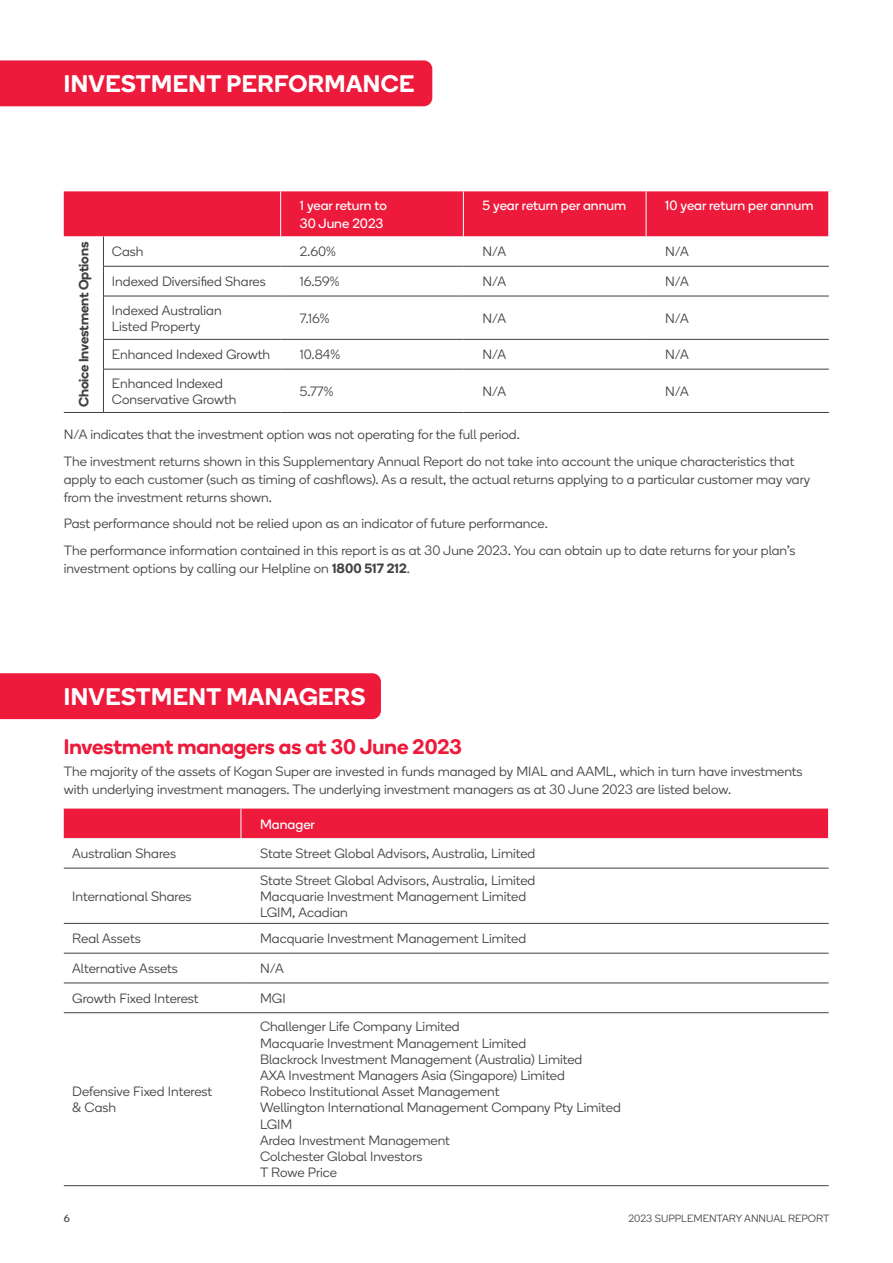
<style>
.page{position:relative;width:893px;height:1263px;background:#fff}
.page>*{position:absolute;margin:0;border:0;box-sizing:border-box;transform-origin:0 0}
.t1{font:600 24px "Boing";letter-spacing:.02em;color:#fff}
.t2{font:600 21px "Boing";color:#ed1a3b}
.t3{font:300 13.5px/16.2px "Boing";color:#414042}
.t4{font:13.5px/18px "Boing";color:#fff}
.t5{font:600 13.5px "Boing";letter-spacing:-.01em;color:#414042}
.t6{font:300 10.5px "Boing";color:#414042}
.t7{font:10.5px "Boing";color:#414042}
.s1{font-weight:600}
</style>
<div class="page">
<div style="left:64px;top:191px;width:764px;height:45px;background:#ed1a3b"></div>
<svg style="left:64px;top:236px;width:765px;height:133px"></svg>
<hr style="left:103px;top:236px;width:1px;height:30px;background:#414042">
<hr style="left:103px;top:266px;width:1px;height:30px;background:#414042">
<hr style="left:103px;top:296px;width:1px;height:43px;background:#414042">
<svg style="left:103px;top:340px;width:1px;height:29px"></svg>
<hr style="left:103px;top:369px;width:1px;height:43px;background:#414042">
<hr style="left:64px;top:412px;width:39px;height:1px;background:#414042">
<hr style="left:103px;top:412px;width:178px;height:1px;background:#414042">
<hr style="left:103px;top:266px;width:178px;height:1px;background:#414042">
<hr style="left:281px;top:266px;width:182px;height:1px;background:#414042">
<hr style="left:463px;top:266px;width:183px;height:1px;background:#414042">
<hr style="left:646px;top:266px;width:183px;height:1px;background:#414042">
<hr style="left:103px;top:296px;width:178px;height:1px;background:#414042">
<hr style="left:281px;top:296px;width:182px;height:1px;background:#414042">
<hr style="left:463px;top:296px;width:183px;height:1px;background:#414042">
<hr style="left:646px;top:296px;width:183px;height:1px;background:#414042">
<hr style="left:103px;top:339px;width:178px;height:1px;background:#414042">
<hr style="left:281px;top:339px;width:182px;height:1px;background:#414042">
<hr style="left:463px;top:339px;width:183px;height:1px;background:#414042">
<hr style="left:646px;top:339px;width:183px;height:1px;background:#414042">
<hr style="left:103px;top:369px;width:178px;height:1px;background:#414042">
<hr style="left:281px;top:369px;width:182px;height:1px;background:#414042">
<hr style="left:463px;top:369px;width:183px;height:1px;background:#414042">
<hr style="left:646px;top:369px;width:183px;height:1px;background:#414042">
<hr style="left:281px;top:412px;width:182px;height:1px;background:#414042">
<hr style="left:463px;top:412px;width:183px;height:1px;background:#414042">
<hr style="left:646px;top:412px;width:183px;height:1px;background:#414042">
<hr style="left:280px;top:191px;width:1px;height:45px;background:#fff">
<hr style="left:463px;top:191px;width:1px;height:45px;background:#fff">
<hr style="left:646px;top:191px;width:1px;height:45px;background:#fff">
<div style="left:64px;top:808px;width:764px;height:30px;background:#ed1a3b"></div>
<svg style="left:64px;top:838px;width:765px;height:176px"></svg>
<hr style="left:64px;top:868px;width:177px;height:1px;background:#414042">
<hr style="left:241px;top:868px;width:588px;height:1px;background:#414042">
<hr style="left:64px;top:923px;width:177px;height:1px;background:#414042">
<hr style="left:241px;top:923px;width:588px;height:1px;background:#414042">
<hr style="left:64px;top:953px;width:177px;height:1px;background:#414042">
<hr style="left:241px;top:953px;width:588px;height:1px;background:#414042">
<hr style="left:64px;top:983px;width:177px;height:1px;background:#414042">
<hr style="left:241px;top:983px;width:588px;height:1px;background:#414042">
<hr style="left:64px;top:1012px;width:177px;height:1px;background:#414042">
<hr style="left:241px;top:1012px;width:588px;height:1px;background:#414042">
<hr style="left:64px;top:1185px;width:177px;height:1px;background:#414042">
<hr style="left:241px;top:1185px;width:588px;height:1px;background:#414042">
<hr style="left:241px;top:808px;width:1px;height:30px;background:#fff">
<div style="left:0;top:60px;width:432px;height:46px;background:#ed1a3b"></div>
<div style="left:0;top:673px;width:381px;height:46px;background:#ed1a3b"></div>
<h1 class="t1" style="left:64px;top:67px;width:352px">INVESTMENT PERFORMANCE</h1>
<p class="t4" style="left:300px;top:196px;width:89px">1 year return to<br>30 June 2023</p>
<p class="t4" style="left:482px;top:196px;width:145px">5 year return per annum</p>
<p class="t4" style="left:665px;top:196px;width:150px">10 year return per annum</p>
<p class="t5" style="left:75px;top:407px;width:166px;rotate:-90deg">Choice Investment Options</p>
<p class="t3" style="left:112px;top:244px;width:33px">Cash</p>
<p class="t3" style="left:300px;top:244px;width:38px">2.60%</p>
<p class="t3" style="left:482px;top:244px;width:25px">N/A</p>
<p class="t3" style="left:665px;top:244px;width:25px">N/A</p>
<p class="t3" style="left:112px;top:273px;width:155px">Indexed Diversified Shares</p>
<p class="t3" style="left:300px;top:273px;width:41px">16.59%</p>
<p class="t3" style="left:482px;top:273px;width:25px">N/A</p>
<p class="t3" style="left:665px;top:273px;width:25px">N/A</p>
<p class="t3" style="left:112px;top:302px;width:111px">Indexed Australian<br>Listed Property</p>
<p class="t3" style="left:300px;top:310px;width:31px">7.16%</p>
<p class="t3" style="left:482px;top:310px;width:25px">N/A</p>
<p class="t3" style="left:665px;top:310px;width:25px">N/A</p>
<p class="t3" style="left:112px;top:346px;width:160px">Enhanced Indexed Growth</p>
<p class="t3" style="left:300px;top:346px;width:42px">10.84%</p>
<p class="t3" style="left:482px;top:346px;width:25px">N/A</p>
<p class="t3" style="left:665px;top:346px;width:25px">N/A</p>
<p class="t3" style="left:112px;top:375px;width:126px">Enhanced Indexed<br>Conservative Growth</p>
<p class="t3" style="left:300px;top:383px;width:35px">5.77%</p>
<p class="t3" style="left:482px;top:383px;width:25px">N/A</p>
<p class="t3" style="left:665px;top:383px;width:25px">N/A</p>
<p class="t3" style="left:64px;top:421px;width:732px;line-height:26.5px">N/A indicates that the investment option was not operating for the full period.<br>The investment returns shown in this Supplementary Annual Report do not take into account the unique characteristics that</p>
<p class="t3" style="left:64px;top:470px;width:748px;line-height:18px">apply to each customer (such as timing of cashflows). As a result, the actual returns applying to a particular customer may vary from the investment returns shown.</p>
<p class="t3" style="left:64px;top:510px;width:733px;line-height:26.5px">Past performance should not be relied upon as an indicator of future performance.<br>The performance information contained in this report is as at 30 June 2023. You can obtain up to date returns for your plan’s</p>
<p class="t3" style="left:64px;top:560px;width:348px">investment options by calling our Helpline on <span class="s1">1800 517 212</span>.</p>
<h1 class="t1" style="left:64px;top:680px;width:303px">INVESTMENT MANAGERS</h1>
<h2 class="t2" style="left:64px;top:732px;width:400px">Investment managers as at 30 June 2023</h2>
<p class="t3" style="left:64px;top:762px;width:740px;line-height:18px">The majority of the assets of Kogan Super are invested in funds managed by MIAL and AAML, which in turn have investments with underlying investment managers. The underlying investment managers as at 30 June 2023 are listed below.</p>
<p class="t4" style="left:260px;top:815px;width:56px">Manager</p>
<p class="t3" style="left:72px;top:845px;width:105px">Australian Shares</p>
<p class="t3" style="left:260px;top:845px;width:277px">State Street Global Advisors, Australia, Limited</p>
<p class="t3" style="left:72px;top:888px;width:121px">International Shares</p>
<p class="t3" style="left:260px;top:872px;width:277px">State Street Global Advisors, Australia, Limited<br>Macquarie Investment Management Limited<br>LGIM, Acadian</p>
<p class="t3" style="left:72px;top:930px;width:70px">Real Assets</p>
<p class="t3" style="left:260px;top:930px;width:268px">Macquarie Investment Management Limited</p>
<p class="t3" style="left:72px;top:960px;width:107px">Alternative Assets</p>
<p class="t3" style="left:260px;top:960px;width:25px">N/A</p>
<p class="t3" style="left:72px;top:990px;width:128px">Growth Fixed Interest</p>
<p class="t3" style="left:260px;top:990px;width:27px">MGI</p>
<p class="t3" style="left:72px;top:1083px;width:142px">Defensive Fixed Interest &amp; Cash</p>
<p class="t3" style="left:260px;top:1018px;width:362px">Challenger Life Company Limited<br>Macquarie Investment Management Limited<br>Blackrock Investment Management (Australia) Limited<br>AXA Investment Managers Asia (Singapore) Limited<br>Robeco Institutional Asset Management<br>Wellington International Management Company Pty Limited LGIM<br>Ardea Investment Management<br>Colchester Global Investors<br>T Rowe Price</p>
<p class="t7" style="left:64px;top:1212px;width:8px">6</p>
<p class="t6" style="left:628px;top:1212px;width:203px">2023 SUPPLEMENTARY ANNUAL REPORT</p>
</div>
